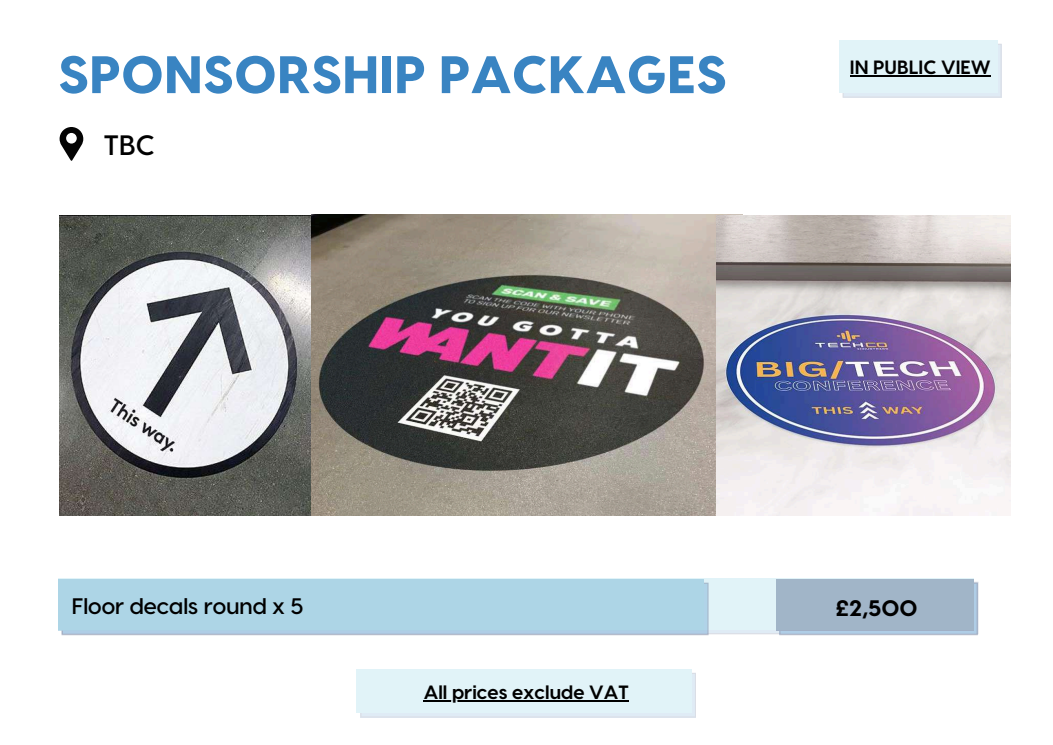
<style>
.page{position:relative;width:1053px;height:745px;background:#fff}
.page>*{position:absolute;margin:0;border:0;box-sizing:border-box;transform-origin:0 0}
.t1{font:800 52.6px "Visby CF";color:#3984c2}
.t2{font:600 28px "Visby CF";color:#000}
.t3{font:600 22.4px "Visby CF";color:#000}
.t4{font:800 22.4px "Visby CF";color:#000}
.t5{font:700 19.2px "Visby CF";color:#000}
</style>
<div class="page">
<svg style="left:360px;top:672px;width:336px;height:45px"></svg>
<div style="left:357px;top:668px;width:334px;height:44px;background:#e1f3f8"></div>
<svg style="left:60px;top:127px;width:23px;height:34px"></svg>
<div style="left:58px;top:577px;width:915px;height:52px;background:#e1f3f8"></div>
<svg style="left:62px;top:582px;width:646px;height:52px;fill:#afcde6"></svg>
<div style="left:58px;top:578px;width:645px;height:52px;background:#add5e6"></div>
<svg style="left:779px;top:582px;width:198px;height:52px"></svg>
<div style="left:775px;top:578px;width:197px;height:52px;background:#a1b5c8"></div>
<img style="left:60px;top:216px;width:251px;height:299px">
<img style="left:311px;top:214px;width:432px;height:301px">
<img style="left:716px;top:215px;width:294px;height:300px">
<hr style="left:424px;top:699px;width:205px;height:2px;background:#000">
<svg style="left:842px;top:44px;width:159px;height:54px"></svg>
<div style="left:839px;top:40px;width:157px;height:53px;background:#e1f3f8"></div>
<hr style="left:849px;top:75px;width:141px;height:2px;background:#000">
<h1 class="t1" style="left:58px;top:40px;width:670px">SPONSORSHIP PACKAGES</h1>
<h2 class="t2" style="left:103px;top:126px;width:53px">TBC</h2>
<p class="t5" style="left:849px;top:55px;width:142px">IN PUBLIC VIEW</p>
<p class="t3" style="left:72px;top:591px;width:233px">Floor decals round x 5</p>
<p class="t4" style="left:835px;top:592px;width:83px">£2,500</p>
<p class="t5" style="left:424px;top:679px;width:207px">All prices exclude VAT</p>
</div>
